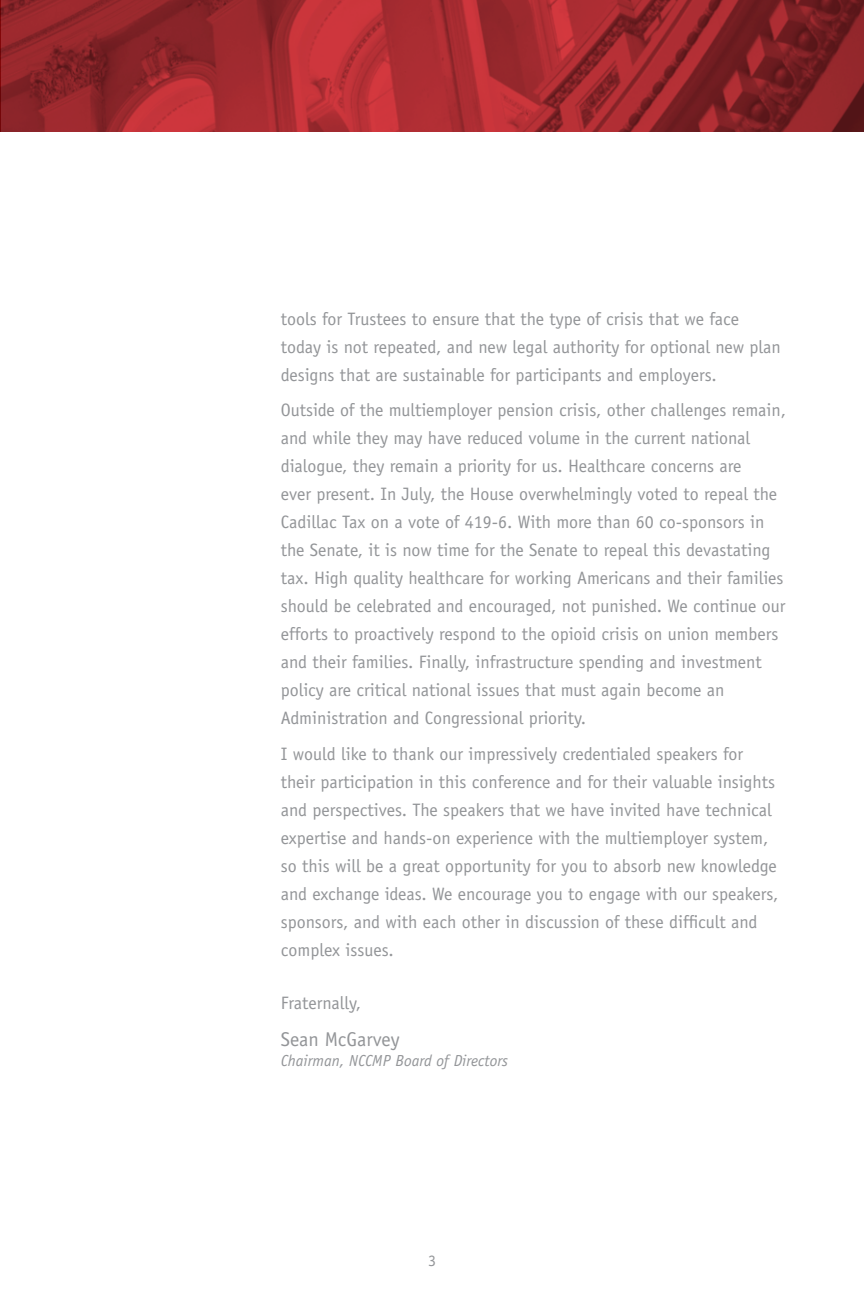
<style>
.page{position:relative;width:864px;height:1296px;background:#fff}
.page>*{position:absolute;margin:0;border:0;box-sizing:border-box;transform-origin:0 0}
.t1{font:20px "Officina Sans Std";color:#939598}
.t2{font:18px/28px "Officina Sans Std";color:#939598}
.t3{font:italic 16px "Officina Sans Std";color:#939598}
.t4{font:16px "Officina Sans Std";color:#939598}
</style>
<div class="page">
<hr style="left:0;top:0;width:1px;height:132px;background:#d1232a">
<svg style="left:1px;top:0;width:863px;height:132px;background:#9b282d"></svg>
<p class="t2" style="left:281px;top:305px;width:502px">tools for Trustees to ensure that the type of crisis that we face today is not repeated, and new legal authority for optional new plan designs that are sustainable for participants and employers.</p>
<p class="t2" style="left:281px;top:396px;width:507px">Outside of the multiemployer pension crisis, other challenges remain, and while they may have reduced volume in the current national dialogue, they remain a priority for us. Healthcare concerns are<br>ever present. In July, the House overwhelmingly voted to repeal the Cadillac Tax on a vote of 419-6. With more than 60 co-sponsors in the Senate, it is now time for the Senate to repeal this devastating tax. High quality healthcare for working Americans and their families should be celebrated and encouraged, not punished. We continue our efforts to proactively respond to the opioid crisis on union members and their families. Finally, infrastructure spending and investment policy are critical national issues that must again become an Administration and Congressional priority.</p>
<p class="t2" style="left:281px;top:739px;width:499px">I would like to thank our impressively credentialed speakers for their participation in this conference and for their valuable insights and perspectives. The speakers that we have invited have technical expertise and hands-on experience with the multiemployer system, so this will be a great opportunity for you to absorb new knowledge and exchange ideas. We encourage you to engage with our speakers, sponsors, and with each other in discussion of these difficult and complex issues.</p>
<p class="t2" style="left:281px;top:989px;width:82px">Fraternally,</p>
<p class="t1" style="left:281px;top:1027px;width:120px">Sean McGarvey</p>
<p class="t3" style="left:281px;top:1051px;width:229px">Chairman, NCCMP Board of Directors</p>
<p class="t4" style="left:428px;top:1251px;width:9px">3</p>
</div>
